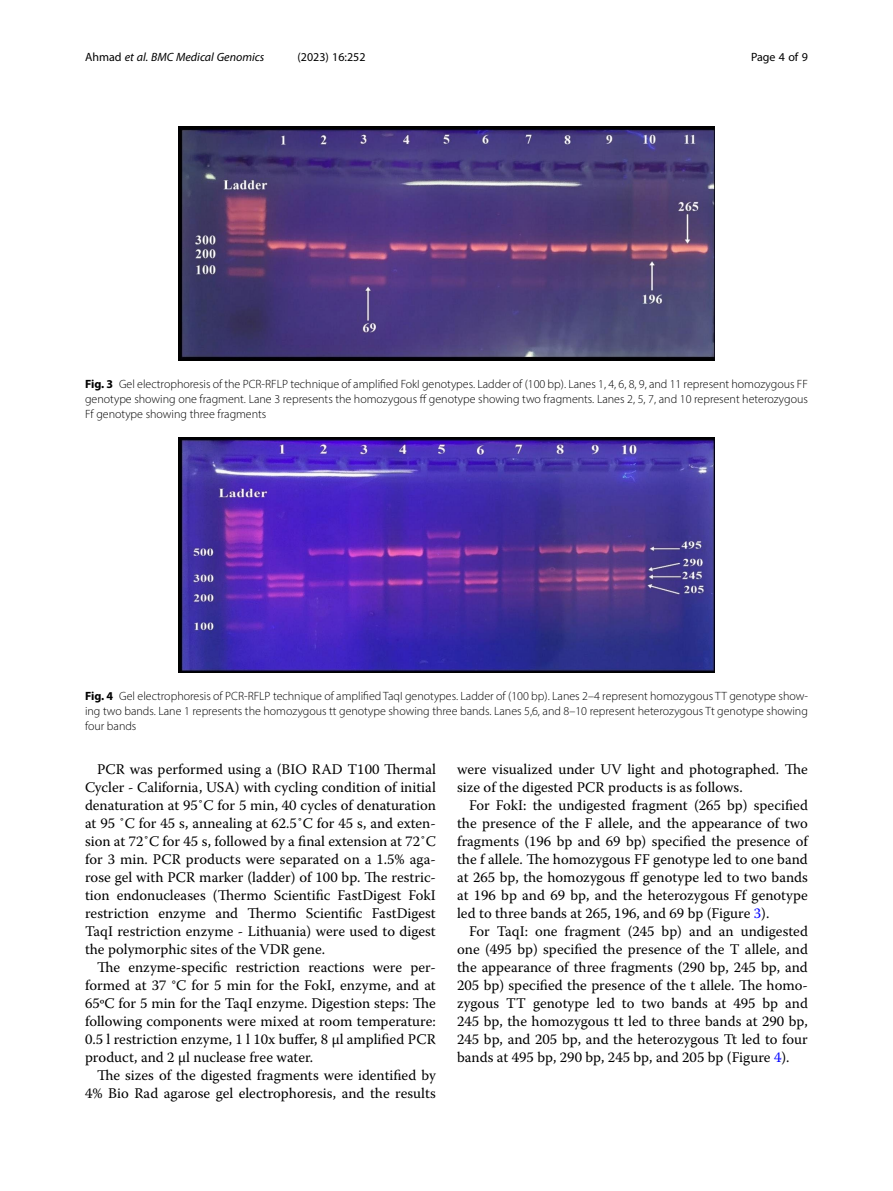
<style>
.page{position:relative;width:893px;height:1191px;background:#fff}
.page>*{position:absolute;margin:0;border:0;box-sizing:border-box;transform-origin:0 0}
.Body_Text_Indent{font:14.7px/18px "Warnock Pro";color:#000;text-align:justify}
.Figure_Caption{font:300 12px/15px "Myriad Pro";color:#000;text-align:justify}
.t1{font:italic 12px "Myriad Pro";color:#000}
.t2{font:12px "Myriad Pro";color:#000}
.s1{font-style:normal}
.s2{font-weight:700}
.s3{color:#00f}
</style>
<div class="page">
<img style="left:178px;top:437px;width:536px;height:236px">
<img style="left:178px;top:126px;width:536px;height:235px">
<p class="t1" style="left:85px;top:50px;width:181px"><span class="s1">Ahmad</span> et al. BMC Medical Genomics</p>
<p class="t2" style="left:298px;top:50px;width:70px">(2023) 16:252</p>
<p class="t2" style="left:751px;top:50px;width:58px">Page 4 of 9</p>
<p class="Figure_Caption" style="left:85px;top:376px;width:724px"><span class="s2">Fig. 3</span> Gel electrophoresis of the PCR-RFLP technique of amplified FokI genotypes. Ladder of (100 bp). Lanes 1, 4, 6, 8, 9, and 11 represent homozygous FF genotype showing one fragment. Lane 3 represents the homozygous ff genotype showing two fragments. Lanes 2, 5, 7, and 10 represent heterozygous Ff genotype showing three fragments</p>
<p class="Figure_Caption" style="left:85px;top:688px;width:724px"><span class="s2">Fig. 4</span> Gel electrophoresis of PCR-RFLP technique of amplified TaqI genotypes. Ladder of (100 bp). Lanes 2–4 represent homozygous TT genotype show&shy;ing two bands. Lane 1 represents the homozygous tt genotype showing three bands. Lanes 5,6, and 8–10 represent heterozygous Tt genotype showing four bands</p>
<p class="Body_Text_Indent" style="left:85px;top:760px;width:352px;text-indent:12px">PCR was performed using a (BIO RAD T100 Thermal Cycler - California, USA) with cycling condition of initial denaturation at 95˚C for 5 min, 40 cycles of denaturation at 95 ˚C for 45 s, annealing at 62.5˚C for 45 s, and exten&shy;sion at 72˚C for 45 s, followed by a final extension at 72˚C for 3 min. PCR products were separated on a 1.5% aga&shy;rose gel with PCR marker (ladder) of 100 bp. The restric&shy;tion endonucleases (Thermo Scientific FastDigest FokI restriction enzyme and Thermo Scientific FastDigest TaqI restriction enzyme - Lithuania) were used to digest the polymorphic sites of the VDR gene.</p>
<p class="Body_Text_Indent" style="left:85px;top:958px;width:352px;text-indent:12px">The enzyme-specific restriction reactions were per&shy;formed at 37 °C for 5 min for the FokI, enzyme, and at 65ºC for 5 min for the TaqI enzyme. Digestion steps: The following components were mixed at room temperature:<br>0.5 l restriction enzyme, 1 l 10x buffer, 8 µl amplified PCR product, and 2 µl nuclease free water.</p>
<p class="Body_Text_Indent" style="left:85px;top:1066px;width:352px;text-align:right">The sizes of the digested fragments were identified by<br>4% Bio Rad agarose gel electrophoresis, and the results</p>
<p class="Body_Text_Indent" style="left:457px;top:760px;width:352px">were visualized under UV light and photographed. The size of the digested PCR products is as follows.</p>
<p class="Body_Text_Indent" style="left:457px;top:796px;width:352px;text-indent:12px">For FokI: the undigested fragment (265 bp) specified the presence of the F allele, and the appearance of two fragments (196 bp and 69 bp) specified the presence of the f allele. The homozygous FF genotype led to one band at 265 bp, the homozygous ff genotype led to two bands at 196 bp and 69 bp, and the heterozygous Ff genotype led to three bands at 265, 196, and 69 bp (Figure <span class="s3">3</span>).</p>
<p class="Body_Text_Indent" style="left:457px;top:922px;width:352px;text-indent:12px">For TaqI: one fragment (245 bp) and an undigested one (495 bp) specified the presence of the T allele, and the appearance of three fragments (290 bp, 245 bp, and 205 bp) specified the presence of the t allele. The homo&shy;zygous TT genotype led to two bands at 495 bp and 245 bp, the homozygous tt led to three bands at 290 bp, 245 bp, and 205 bp, and the heterozygous Tt led to four bands at 495 bp, 290 bp, 245 bp, and 205 bp (Figure <span class="s3">4</span>).</p>
</div>
